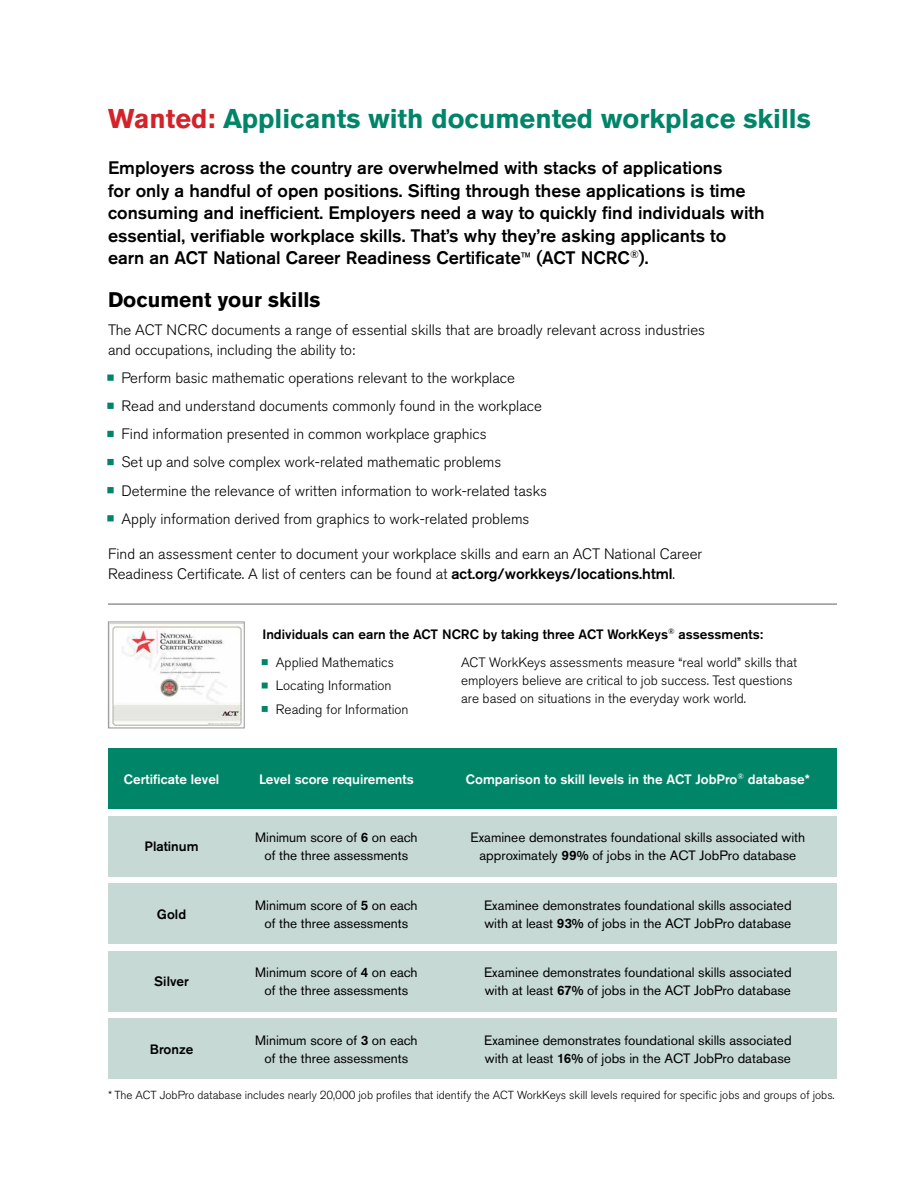
<style>
.page{position:relative;width:918px;height:1188px;background:#fff}
.page>*{position:absolute;margin:0;border:0;box-sizing:border-box;transform-origin:0 0}
.t1{font:700 27px "Akzidenz Grotesk Std";color:#008569}
.t2{font:700 21px "Akzidenz Grotesk Std";color:#000}
.t3{font:500 18px/22.5px "Akzidenz Grotesk Std";color:#000}
.t4{font:300 15px/19.5px "Akzidenz Grotesk Std";color:#000}
.t5{font:13.5px/18px "Akzidenz Grotesk Std";color:#000;text-align:center}
.t6{font:300 13.5px/18px "Akzidenz Grotesk Std";color:#000}
.t7{font:500 13.5px/28px "Akzidenz Grotesk Std";color:#000}
.t8{font:500 13.5px "Akzidenz Grotesk Std";color:#fff}
.t9{font:300 11.7px "Akzidenz Grotesk Std";color:#000}
.s1{color:#d2232a}
.s2{font-weight:400;font-size:15px}
.s3{color:#008569}
.s4{font-weight:500}
.s5{font-weight:300}
</style>
<div class="page">
<div style="left:107px;top:375px;width:7px;height:6px;border:3px solid #008569"></div>
<div style="left:107px;top:403px;width:7px;height:6px;border:3px solid #008569"></div>
<div style="left:107px;top:431px;width:7px;height:6px;border:3px solid #008569"></div>
<div style="left:107px;top:459px;width:7px;height:6px;border:3px solid #008569"></div>
<div style="left:107px;top:487px;width:7px;height:6px;border:3px solid #008569"></div>
<div style="left:107px;top:515px;width:7px;height:6px;border:3px solid #008569"></div>
<img style="left:110px;top:624px;width:132px;height:102px">
<div style="left:108px;top:622px;width:137px;height:106px;border:1px solid #939598"></div>
<svg style="left:262px;top:659px;width:6px;height:6px"></svg>
<svg style="left:262px;top:683px;width:6px;height:6px"></svg>
<svg style="left:262px;top:706px;width:6px;height:6px"></svg>
<hr style="left:108px;top:603px;width:729px;height:2px;background:#939598">
<div style="left:108px;top:816px;width:729px;height:60px;background:#c6d9d4"></div>
<div style="left:108px;top:883px;width:729px;height:61px;background:#c6d9d4"></div>
<div style="left:108px;top:951px;width:729px;height:60px;background:#c6d9d4"></div>
<div style="left:108px;top:1018px;width:729px;height:61px;background:#c6d9d4"></div>
<div style="left:108px;top:748px;width:729px;height:61px;background:#008569"></div>
<h1 class="t1" style="left:108px;top:103px;width:704px"><span class="s1">Wanted:</span> Applicants with documented workplace skills</h1>
<p class="t3" style="left:108px;top:156px;width:658px">Employers across the country are overwhelmed with stacks of applications<br>for only a handful of open positions. Sifting through these applications is time consuming and inefficient. Employers need a way to quickly find individuals with essential, verifiable workplace skills. That’s why they’re asking applicants to earn an ACT National Career Readiness Certificate<span class="s2">™</span> (ACT NCRC<sup>®</sup>).</p>
<h2 class="t2" style="left:108px;top:288px;width:214px">Document your skills</h2>
<p class="t4" style="left:108px;top:321px;width:599px">The ACT NCRC documents a range of essential skills that are broadly relevant across industries and occupations, including the ability to:</p>
<p class="t4" style="left:108px;top:368px;width:408px"><span class="s3">•</span> Perform basic mathematic operations relevant to the workplace</p>
<p class="t4" style="left:108px;top:396px;width:435px"><span class="s3">•</span> Read and understand documents commonly found in the workplace</p>
<p class="t4" style="left:108px;top:425px;width:380px"><span class="s3">•</span> Find information presented in common workplace graphics</p>
<p class="t4" style="left:108px;top:453px;width:395px"><span class="s3">•</span> Set up and solve complex work-related mathematic problems</p>
<p class="t4" style="left:108px;top:481px;width:441px"><span class="s3">•</span> Determine the relevance of written information to work-related tasks</p>
<p class="t4" style="left:108px;top:509px;width:423px"><span class="s3">•</span> Apply information derived from graphics to work-related problems</p>
<p class="t4" style="left:108px;top:545px;width:596px">Find an assessment center to document your workplace skills and earn an ACT National Career<br>Readiness Certificate. A list of centers can be found at <span class="s4">act.org/workkeys/locations.html</span>.</p>
<p class="t7" style="left:461px;top:620px;width:338px;text-indent:-199px">Individuals can earn the ACT NCRC by taking three ACT WorkKeys<sup>®</sup> assessments:<br><span class="s5">ACT WorkKeys assessments measure “real world” skills that</span></p>
<p class="t6" style="left:461px;top:672px;width:333px">employers believe are critical to job success. Test questions are based on situations in the everyday work world.</p>
<p class="t6" style="left:262px;top:654px;width:133px"><span class="s3">•</span> Applied Mathematics</p>
<p class="t6" style="left:262px;top:677px;width:131px"><span class="s3">•</span> Locating Information</p>
<p class="t6" style="left:262px;top:700px;width:148px"><span class="s3">•</span> Reading for Information</p>
<p class="t8" style="left:124px;top:771px;width:97px">Certificate level</p>
<p class="t8" style="left:259px;top:771px;width:156px">Level score requirements</p>
<p class="t8" style="left:466px;top:771px;width:346px">Comparison to skill levels in the ACT JobPro<sup>®</sup> database*</p>
<p class="t7" style="left:145px;top:832px;width:55px">Platinum</p>
<p class="t5" style="left:255px;top:828px;width:164px">Minimum score of <span class="s4">6</span> on each of the three assessments</p>
<p class="t5" style="left:471px;top:828px;width:336px">Examinee demonstrates foundational skills associated with approximately <span class="s4">99%</span> of jobs in the ACT JobPro database</p>
<p class="t7" style="left:157px;top:900px;width:31px">Gold</p>
<p class="t5" style="left:255px;top:896px;width:164px">Minimum score of <span class="s4">5</span> on each of the three assessments</p>
<p class="t5" style="left:484px;top:896px;width:309px;text-align:left">Examinee demonstrates foundational skills associated with at least <span class="s4">93%</span> of jobs in the ACT JobPro database</p>
<p class="t7" style="left:154px;top:967px;width:36px">Silver</p>
<p class="t5" style="left:255px;top:963px;width:164px">Minimum score of <span class="s4">4</span> on each of the three assessments</p>
<p class="t5" style="left:484px;top:963px;width:309px;text-align:left">Examinee demonstrates foundational skills associated with at least <span class="s4">67%</span> of jobs in the ACT JobPro database</p>
<p class="t7" style="left:150px;top:1035px;width:45px">Bronze</p>
<p class="t5" style="left:255px;top:1031px;width:164px">Minimum score of <span class="s4">3</span> on each of the three assessments</p>
<p class="t5" style="left:484px;top:1031px;width:309px;text-align:left">Examinee demonstrates foundational skills associated with at least <span class="s4">16%</span> of jobs in the ACT JobPro database</p>
<p class="t9" style="left:108px;top:1089px;width:728px">* The ACT JobPro database includes nearly 20,000 job profiles that identify the ACT WorkKeys skill levels required for specific jobs and groups of jobs.</p>
</div>
